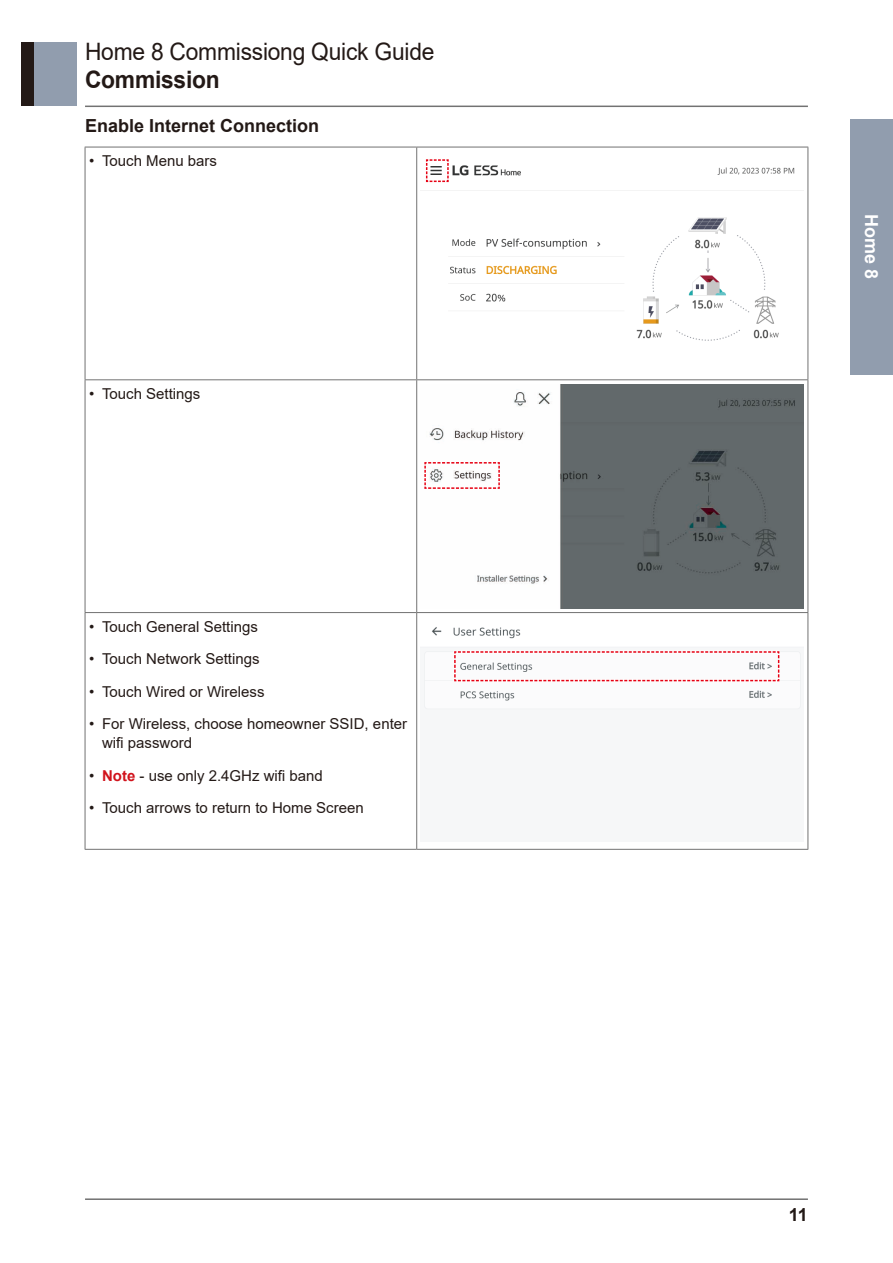
<style>
.page{position:relative;width:893px;height:1263px;background:#fff}
.page>*{position:absolute;margin:0;border:0;box-sizing:border-box;transform-origin:0 0}
._01_Product_Manual_t{font:24px "Arial";letter-spacing:-.01em;color:#231916;scale:.95 1}
._02_Chapter{font:700 24px "Arial";letter-spacing:-.01em;color:#231916;scale:.95 1}
._02_Simplesect{font:700 18px "Arial";color:#231916}
.t1{font:700 18px "Arial";color:#fff}
.t2{font:15px/19.5px "Arial";color:#231916}
.s1{font-weight:700;color:#d1131c}
</style>
<div class="page">
<div style="left:850px;top:119px;width:43px;height:255px;background:#919dae"></div>
<div style="left:34px;top:43px;width:43px;height:63px;background:#919dae"></div>
<div style="left:21px;top:43px;width:13px;height:63px;background:#231916"></div>
<hr style="left:85px;top:106px;width:723px;height:1px;background:#727272">
<hr style="left:85px;top:1198px;width:723px;height:2px;background:#727272">
<hr style="left:85px;top:379px;width:332px;height:1px;background:#727272">
<hr style="left:417px;top:379px;width:391px;height:1px;background:#727272">
<hr style="left:85px;top:612px;width:332px;height:1px;background:#727272">
<hr style="left:417px;top:612px;width:391px;height:1px;background:#727272">
<hr style="left:417px;top:147px;width:391px;height:1px;background:#727272">
<hr style="left:807px;top:147px;width:1px;height:232px;background:#727272">
<hr style="left:807px;top:380px;width:1px;height:232px;background:#727272">
<hr style="left:807px;top:613px;width:1px;height:236px;background:#727272">
<hr style="left:417px;top:849px;width:391px;height:1px;background:#727272">
<hr style="left:85px;top:147px;width:332px;height:1px;background:#727272">
<hr style="left:85px;top:147px;width:1px;height:232px;background:#727272">
<hr style="left:416px;top:147px;width:1px;height:232px;background:#727272">
<hr style="left:85px;top:380px;width:1px;height:232px;background:#727272">
<hr style="left:416px;top:380px;width:1px;height:232px;background:#727272">
<hr style="left:85px;top:613px;width:1px;height:236px;background:#727272">
<hr style="left:416px;top:613px;width:1px;height:236px;background:#727272">
<hr style="left:85px;top:849px;width:332px;height:1px;background:#727272">
<img style="left:421px;top:165px;width:383px;height:176px">
<svg style="left:425px;top:159px;width:24px;height:24px"></svg>
<img style="left:429px;top:384px;width:375px;height:224px">
<svg style="left:424px;top:461px;width:77px;height:29px"></svg>
<img style="left:421px;top:627px;width:383px;height:83px">
<svg style="left:453px;top:650px;width:327px;height:32px"></svg>
<p class="_01_Product_Manual_t" style="left:85px;top:35px;width:369px">Home 8 Commissiong Quick Guide</p>
<p class="_02_Chapter" style="left:85px;top:63px;width:143px">Commission</p>
<p class="_02_Simplesect" style="left:85px;top:113px;width:236px">Enable Internet Connection</p>
<p class="t2" style="left:89px;top:151px;width:129px">• Touch Menu bars</p>
<p class="t2" style="left:89px;top:384px;width:113px">• Touch Settings</p>
<p class="t2" style="left:89px;top:617px;width:170px">• Touch General Settings</p>
<p class="t2" style="left:89px;top:649px;width:172px">• Touch Network Settings</p>
<p class="t2" style="left:89px;top:681px;width:177px">• Touch Wired or Wireless</p>
<p class="t2" style="left:102px;top:714px;width:307px;text-indent:-13px">• For Wireless, choose homeowner SSID, enter wifi password</p>
<p class="t2" style="left:89px;top:765px;width:235px">• <span class="s1">Note</span> - use only 2.4GHz wifi band</p>
<p class="t2" style="left:89px;top:798px;width:276px">• Touch arrows to return to Home Screen</p>
<p class="t1" style="left:884px;top:214px;width:67px;rotate:90deg">Home 8</p>
<p class="_02_Simplesect" style="left:789px;top:1202px;width:21px">11</p>
</div>
